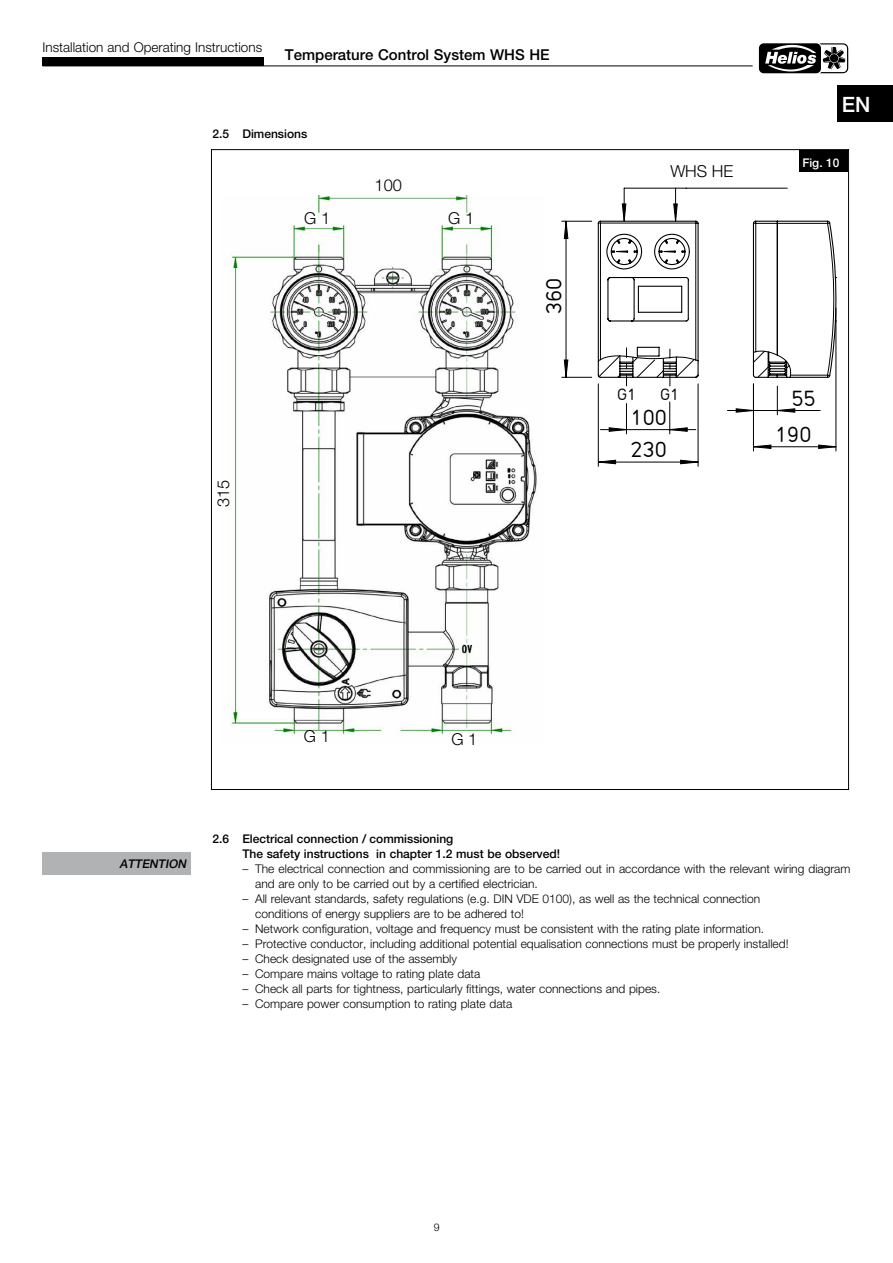
<style>
.page{position:relative;width:893px;height:1263px;background:#fff}
.page>*{position:absolute;margin:0;border:0;box-sizing:border-box;transform-origin:0 0}
.t1{font:500 21.15px "Helvetica Neue";color:#fff}
.t2{font:20.4px "DIN17 SB";color:#000}
.t3{font:300 16.5px "Helvetica Neue";color:#000}
.t4{font:15.3px "DIN17 SB";color:#000}
.t5{font:500 15px "Helvetica Neue";color:#000}
.t6{font:300 13.5px "Helvetica Neue";color:#000}
.t7{font:300 12px/15px "Helvetica Neue";color:#000}
.t8{font:500 12px/15px "Helvetica Neue";color:#000}
.t9{font:italic 500 12px "Helvetica Neue";color:#000}
.t10{font:500 12px "Helvetica Neue";color:#fff}
.t11{font:300 10.5px "Helvetica Neue";color:#000}
</style>
<div class="page">
<hr style="left:43px;top:66px;width:710px;height:1px;background:#000">
<div style="left:43px;top:57px;width:221px;height:9px;background:#000"></div>
<svg style="left:758px;top:43px;width:91px;height:31px"></svg>
<div style="left:759px;top:43px;width:62px;height:30px;background:#000;border-radius:5px"></div>
<svg style="left:765px;top:43px;width:83px;height:30px"></svg>
<div style="left:838px;top:85px;width:55px;height:36px;background:#000"></div>
<img style="left:230px;top:196px;width:307px;height:540px">
<hr style="left:686px;top:188px;width:101px;height:1px;background:#000">
<hr style="left:624px;top:188px;width:1px;height:33px;background:#000">
<hr style="left:624px;top:188px;width:52px;height:1px;background:#000">
<hr style="left:675px;top:188px;width:1px;height:33px;background:#000">
<hr style="left:598px;top:384px;width:1px;height:82px;background:#000">
<hr style="left:698px;top:384px;width:1px;height:82px;background:#000">
<hr style="left:753px;top:384px;width:1px;height:67px;background:#000">
<hr style="left:835px;top:308px;width:1px;height:143px;background:#000">
<hr style="left:562px;top:377px;width:30px;height:1px;background:#000">
<hr style="left:562px;top:221px;width:30px;height:1px;background:#000">
<hr style="left:626px;top:403px;width:1px;height:31px;background:#000">
<hr style="left:669px;top:402px;width:1px;height:32px;background:#000">
<svg style="left:597px;top:444px;width:240px;height:21px"></svg>
<svg style="left:563px;top:220px;width:6px;height:158px"></svg>
<svg style="left:600px;top:427px;width:96px;height:5px"></svg>
<svg style="left:597px;top:203px;width:102px;height:183px"></svg>
<svg style="left:727px;top:220px;width:110px;height:195px"></svg>
<div style="left:799px;top:150px;width:49px;height:21px;background:#000"></div>
<div style="left:43px;top:852px;width:148px;height:22px;background:#b1b2b3"></div>
<p class="t6" style="left:43px;top:39px;width:221px">Installation and Operating Instructions</p>
<p class="t5" style="left:285px;top:45px;width:266px">Temperature Control System WHS HE</p>
<p class="t8" style="left:213px;top:126px;width:96px">2.5 Dimensions</p>
<h3 class="t3" style="left:304px;top:208px;width:27px">G 1</h3>
<h3 class="t3" style="left:375px;top:175px;width:29px">100</h3>
<h3 class="t3" style="left:448px;top:208px;width:27px">G 1</h3>
<h3 class="t3" style="left:213px;top:507px;width:29px;rotate:-90deg">315</h3>
<h2 class="t2" style="left:541px;top:314px;width:38px;rotate:-90deg">360</h2>
<h3 class="t3" style="left:670px;top:161px;width:64px">WHS HE</h3>
<h1 class="t1" style="left:842px;top:92px;width:30px">EN</h1>
<p class="t10" style="left:802px;top:156px;width:39px">Fig. 10</p>
<p class="t4" style="left:617px;top:384px;width:20px">G1</p>
<p class="t4" style="left:660px;top:384px;width:20px">G1</p>
<h2 class="t2" style="left:631px;top:404px;width:38px">100</h2>
<h2 class="t2" style="left:631px;top:436px;width:38px">230</h2>
<h2 class="t2" style="left:791px;top:385px;width:26px">55</h2>
<h2 class="t2" style="left:775px;top:421px;width:38px">190</h2>
<h3 class="t3" style="left:304px;top:726px;width:27px">G 1</h3>
<h3 class="t3" style="left:452px;top:729px;width:27px">G 1</h3>
<p class="t9" style="left:119px;top:856px;width:71px">ATTENTION</p>
<p class="t8" style="left:242px;top:831px;width:319px;text-indent:-30px">2.6 Electrical connection / commissioning<br>The safety instructions in chapter 1.2 must be observed!</p>
<p class="t7" style="left:255px;top:861px;width:597px;text-indent:-13px">– The electrical connection and commissioning are to be carried out in accordance with the relevant wiring diagram and are only to be carried out by a certified electrician.</p>
<p class="t7" style="left:255px;top:891px;width:507px;text-indent:-13px">– All relevant standards, safety regulations (e.g. DIN VDE 0100), as well as the technical connection conditions of energy suppliers are to be adhered to!</p>
<p class="t7" style="left:242px;top:921px;width:523px">– Network configuration, voltage and frequency must be consistent with the rating plate information.</p>
<p class="t7" style="left:242px;top:936px;width:548px">– Protective conductor, including additional potential equalisation connections must be properly installed!</p>
<p class="t7" style="left:242px;top:951px;width:216px">– Check designated use of the assembly</p>
<p class="t7" style="left:242px;top:966px;width:239px">– Compare mains voltage to rating plate data</p>
<p class="t7" style="left:242px;top:981px;width:419px">– Check all parts for tightness, particularly fittings, water connections and pipes.</p>
<p class="t7" style="left:242px;top:996px;width:271px">– Compare power consumption to rating plate data</p>
<p class="t11" style="left:434px;top:1220px;width:7px">9</p>
</div>
